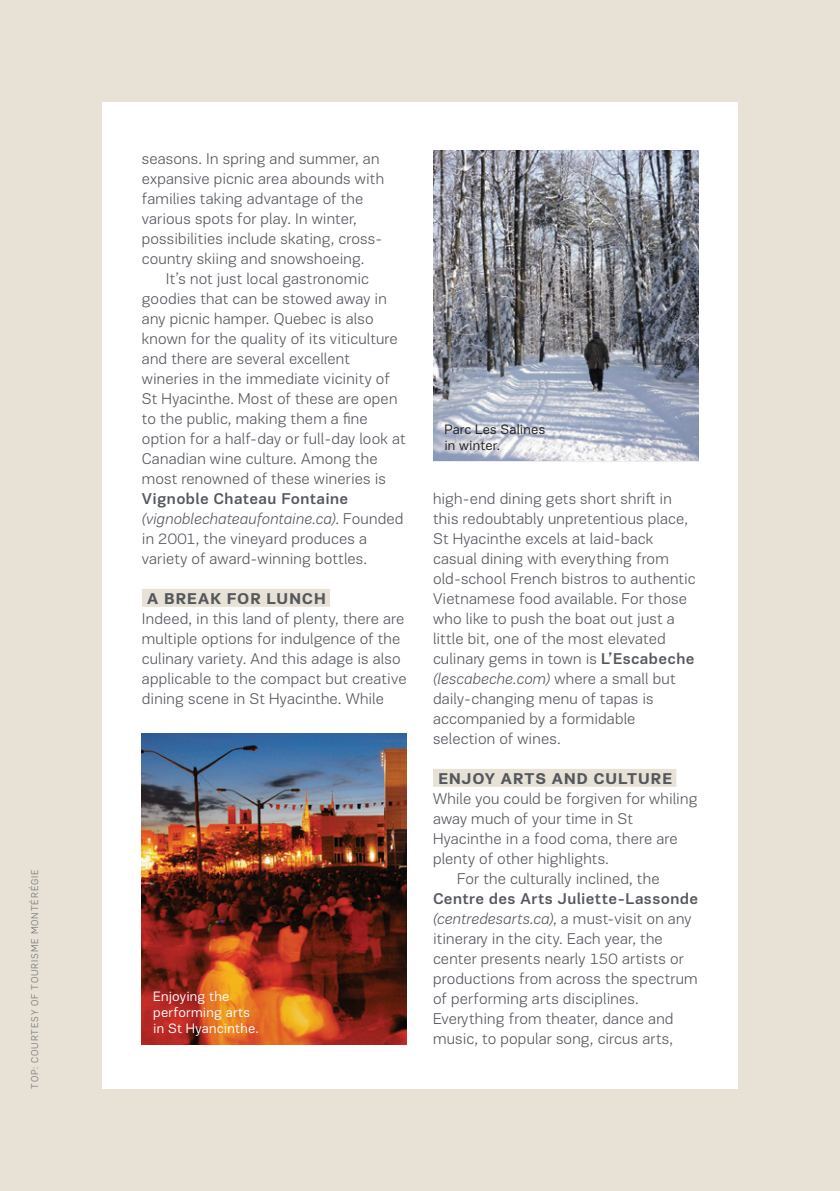
<style>
.page{position:relative;width:840px;height:1191px;background:#fff}
.page>*{position:absolute;margin:0;border:0;box-sizing:border-box;transform-origin:0 0}
.t1{font:300 16px/20px "PF Encore Sans Pro";letter-spacing:.01em;color:#54575d}
.t2{font:700 16px "PF Encore Sans Pro";letter-spacing:.06em;color:#54575d}
.t3{font:14px/16px "PF Encore Sans Pro";letter-spacing:.015em;color:#fff}
.t4{font:14px/16px "PF Encore Sans Pro";letter-spacing:.015em;color:#231f20}
.t5{font:300 9.6px "Flama";letter-spacing:.1em;color:#6c6d70}
.s1{font-weight:500}
.s2{font-style:italic}
</style>
<div class="page">
<div style="left:0;top:0;width:839px;height:1191px;background:#e7e2d5"></div>
<div style="left:102px;top:102px;width:635px;height:987px;background:#fff"></div>
<div style="left:142px;top:589px;width:188px;height:18px;background:#e7e2d5"></div>
<img style="left:142px;top:733px;width:265px;height:311px">
<img style="left:433px;top:150px;width:264px;height:311px">
<div style="left:433px;top:769px;width:243px;height:18px;background:#e7e2d5"></div>
<p class="t5" style="left:28px;top:1089px;width:221px;rotate:-90deg">TOP: COURTESY OF TOURISME MONTÉRÉGIE</p>
<p class="t1" style="left:142px;top:148px;width:243px">seasons. In spring and summer, an expansive picnic area abounds with families taking advantage of the various spots for play. In winter, possibilities include skating, cross&shy;country skiing and snowshoeing.</p>
<p class="t1" style="left:142px;top:268px;width:265px;text-indent:24px">It’s not just local gastronomic goodies that can be stowed away in any picnic hamper. Quebec is also known for the quality of its viticulture and there are several excellent wineries in the immediate vicinity of St Hyacinthe. Most of these are open to the public, making them a fine option for a half-day or full-day look at Canadian wine culture. Among the most renowned of these wineries is</p>
<p class="t1" style="left:142px;top:488px;width:263px"><span class="s1">Vignoble Chateau Fontaine </span><span class="s2">(vignoblechateaufontaine.ca)</span>. Founded in 2001, the vineyard produces a variety of award-winning bottles.</p>
<p class="t2" style="left:147px;top:588px;width:180px">A BREAK FOR LUNCH</p>
<p class="t1" style="left:142px;top:608px;width:266px">Indeed, in this land of plenty, there are multiple options for indulgence of the culinary variety. And this adage is also applicable to the compact but creative dining scene in St Hyacinthe. While</p>
<p class="t3" style="left:153px;top:988px;width:107px">Enjoying the performing arts in St Hyancinthe.</p>
<p class="t4" style="left:444px;top:422px;width:102px">Parc Les Salines in winter.</p>
<p class="t1" style="left:433px;top:488px;width:264px">high-end dining gets short shrift in this redoubtably unpretentious place, St Hyacinthe excels at laid-back casual dining with everything from old-school French bistros to authentic Vietnamese food available. For those who like to push the boat out just a little bit, one of the most elevated culinary gems in town is <span class="s1">L’Escabeche </span><span class="s2">(lescabeche.com)</span> where a small but daily-changing menu of tapas is accompanied by a formidable selection of wines.</p>
<p class="t2" style="left:438px;top:768px;width:235px">ENJOY ARTS AND CULTURE</p>
<p class="t1" style="left:433px;top:788px;width:266px">While you could be forgiven for whiling</p>
<p class="t1" style="left:433px;top:808px;width:201px">away much of your time in St</p>
<p class="t1" style="left:433px;top:828px;width:246px">Hyacinthe in a food coma, there are</p>
<p class="t1" style="left:433px;top:848px;width:177px">plenty of other highlights.</p>
<p class="t1" style="left:457px;top:868px;width:204px">For the culturally inclined, the</p>
<p class="t1" style="left:433px;top:888px;width:266px"><span class="s1">Centre des Arts Juliette-Lassonde </span><span class="s2">(centredesarts.ca)</span>, a must-visit on any itinerary in the city. Each year, the center presents nearly 150 artists or productions from across the spectrum of performing arts disciplines.<br>Everything from theater, dance and music, to popular song, circus arts,</p>
</div>
